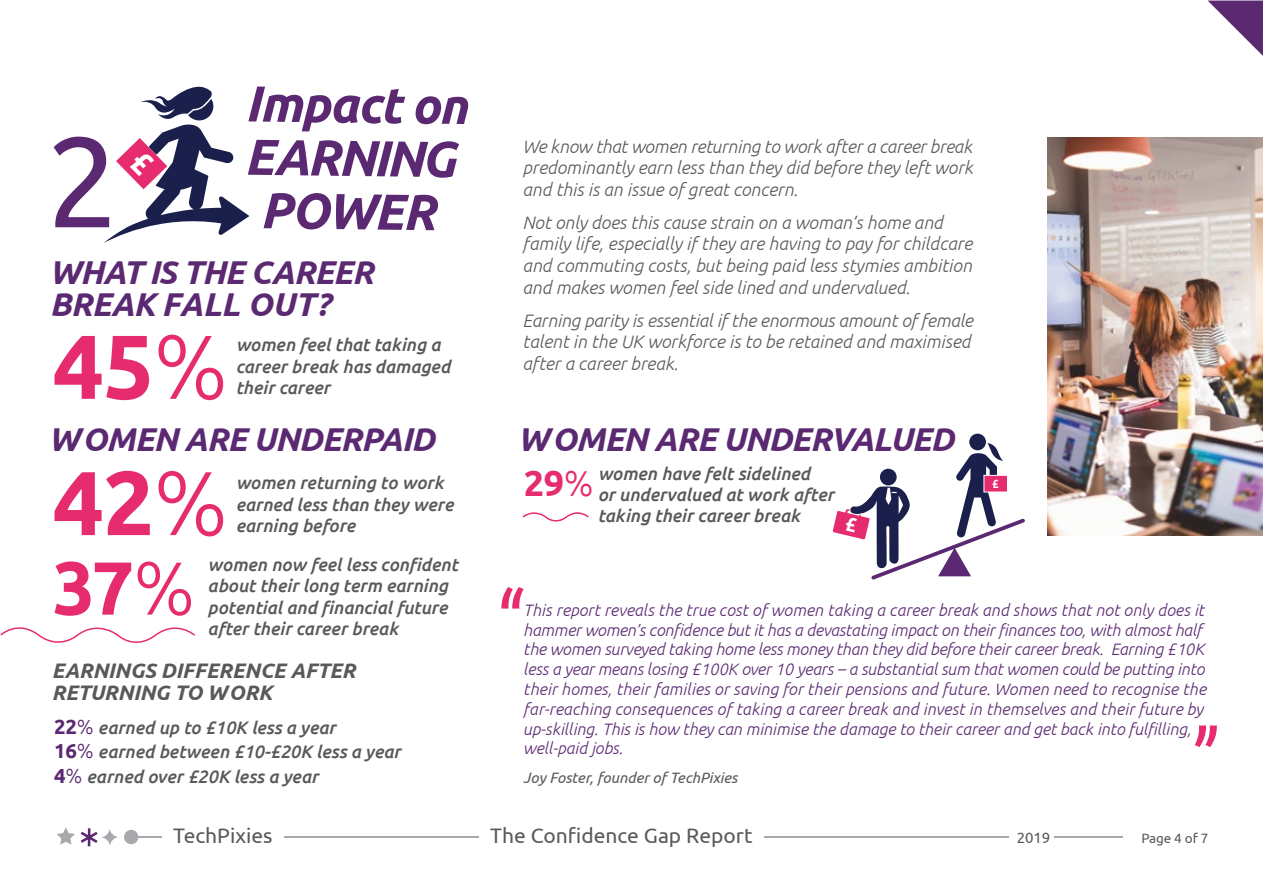
<style>
.page{position:relative;width:1263px;height:893px;background:#fff}
.page>*{position:absolute;margin:0;border:0;box-sizing:border-box;transform-origin:0 0}
.t1{font:700 90.6px "Ubuntu";color:#e62c6e}
.t2{font:700 75px "Ubuntu";color:#e62c6e}
.t3{font:italic 700 50.4px/53.2px "Ubuntu";color:#5b2971;text-align:center}
.t4{font:italic 700 33px/31.5px "Ubuntu";letter-spacing:-.025em;color:#5b2971}
.t5{font:italic 700 21px/22.5px "Ubuntu";letter-spacing:-.005em;color:#58595b}
.t6{font:21px "Ubuntu";color:#595a5c}
.t7{font:italic 300 18px/21.6px "Ubuntu";color:#58595b}
.t8{font:italic 500 18px/21.6px "Ubuntu";color:#58595b}
.t9{font:italic 300 16.5px/19.8px "Ubuntu";color:#5b2971}
.t10{font:italic 15px "Ubuntu";color:#58595b}
.t11{font:15px "Ubuntu";color:#58595b}
.t12{font:13.5px "Ubuntu";letter-spacing:-.01em;color:#58595b}
.t13{font:700 11.7px "Ubuntu";color:#fff}
.s1{font-weight:300}
.s2{font-weight:700;font-style:normal;font-size:36px;color:#e62c6e}
.s3{font-weight:300;font-style:normal;font-size:36px;color:#e62c6e}
.s4{font-weight:700;font-style:normal;font-size:20.4px;color:#5b2971}
.s5{font-weight:300;font-style:normal;font-size:20.4px;color:#5b2971}
</style>
<div class="page">
<svg style="left:1208px;top:1px;width:55px;height:55px"></svg>
<svg style="left:100px;top:828px;width:19px;height:19px"></svg>
<svg style="left:57px;top:827px;width:18px;height:18px"></svg>
<div style="left:124px;top:830px;width:14px;height:14px;background:#a7a9ac;border-radius:50%"></div>
<svg style="left:81px;top:828px;width:17px;height:18px"></svg>
<hr style="left:129px;top:836px;width:994px;height:2px;background:#a7a9ac">
<svg style="left:501px;top:587px;width:23px;height:22px"></svg>
<svg style="left:1195px;top:725px;width:22px;height:22px"></svg>
<svg style="left:522px;top:512px;width:67px;height:10px"></svg>
<svg style="left:0;top:627px;width:195px;height:16px"></svg>
<div style="left:969px;top:434px;width:17px;height:16px;background:#1a204b;border-radius:50%"></div>
<img style="left:1048px;top:137px;width:215px;height:398px">
<div style="left:479px;top:822px;width:285px;height:26px;background:#fff"></div>
<div style="left:162px;top:818px;width:122px;height:37px;background:#fff"></div>
<div style="left:1009px;top:824px;width:45px;height:26px;background:#fff"></div>
<svg style="left:54px;top:86px;width:195px;height:157px"></svg>
<svg style="left:832px;top:443px;width:193px;height:136px"></svg>
<h3 class="t3" style="left:245px;top:76px;width:224px;rotate:1deg">Impact on<br>EARNING<br>POWER</h3>
<h3 class="t4" style="left:50px;top:256px;width:325px">WHAT IS THE CAREER<br>BREAK FALL OUT?</h3>
<h1 class="t1" style="left:53px;top:312px;width:177px">45<span class="s1">%</span></h1>
<p class="t8" style="left:236px;top:334px;width:216px">women feel that taking a career break has damaged their career</p>
<p class="t7" style="left:523px;top:135px;width:452px;text-align:justify">We know that women returning to work after a career break predominantly earn less than they did before they left work and this is an issue of great concern.</p>
<p class="t7" style="left:523px;top:211px;width:451px">Not only does this cause strain on a woman’s home and family life, especially if they are having to pay for childcare and commuting costs, but being paid less stymies ambition and makes women feel side lined and undervalued.</p>
<p class="t7" style="left:523px;top:309px;width:452px">Earning parity is essential if the enormous amount of female talent in the UK workforce is to be retained and maximised after a career break.</p>
<h3 class="t4" style="left:49px;top:423px;width:388px">WOMEN ARE UNDERPAID</h3>
<h3 class="t4" style="left:518px;top:423px;width:437px">WOMEN ARE UNDERVALUED</h3>
<h1 class="t1" style="left:53px;top:448px;width:177px">42<span class="s1">%</span></h1>
<p class="t8" style="left:236px;top:471px;width:219px">women returning to work earned less than they were earning before</p>
<p class="t8" style="left:598px;top:462px;width:238px;line-height:21px;text-indent:-74px"><span class="s2">29</span><span class="s3">%</span> women have felt sidelined<br>or undervalued at work after taking their career break</p>
<h2 class="t2" style="left:53px;top:542px;width:144px">37<span class="s1">%</span></h2>
<p class="t8" style="left:208px;top:553px;width:252px">women now feel less confident about their long term earning potential and financial future after their career break</p>
<p class="t13" style="left:992px;top:477px;width:8px">£</p>
<p class="t9" style="left:523px;top:600px;width:684px">This report reveals the true cost of women taking a career break and shows that not only does it hammer women’s confidence but it has a devastating impact on their finances too, with almost half the women surveyed taking home less money than they did before their career break. Earning £10K less a year means losing £100K over 10 years – a substantial sum that women could be putting into their homes, their families or saving for their pensions and future. Women need to recognise the far-reaching consequences of taking a career break and invest in themselves and their future by up-skilling. This is how they can minimise the damage to their career and get back into fulfilling, well-paid jobs.</p>
<p class="t10" style="left:523px;top:768px;width:216px">Joy Foster, founder of TechPixies</p>
<p class="t5" style="left:52px;top:659px;width:305px">EARNINGS DIFFERENCE AFTER<br>RETURNING TO WORK</p>
<p class="t8" style="left:54px;top:715px;width:348px;line-height:24.5px"><span class="s4">22</span><span class="s5">%</span> earned up to £10K less a year<br><span class="s4">16</span><span class="s5">%</span> earned between £10-£20K less a year<br><span class="s4">4</span><span class="s5">%</span> earned over £20K less a year</p>
<p class="t6" style="left:173px;top:823px;width:101px">TechPixies</p>
<p class="t6" style="left:490px;top:823px;width:264px">The Confidence Gap Report</p>
<p class="t11" style="left:1017px;top:829px;width:35px">2019</p>
<p class="t12" style="left:1141px;top:830px;width:69px">Page 4 of 7</p>
</div>
